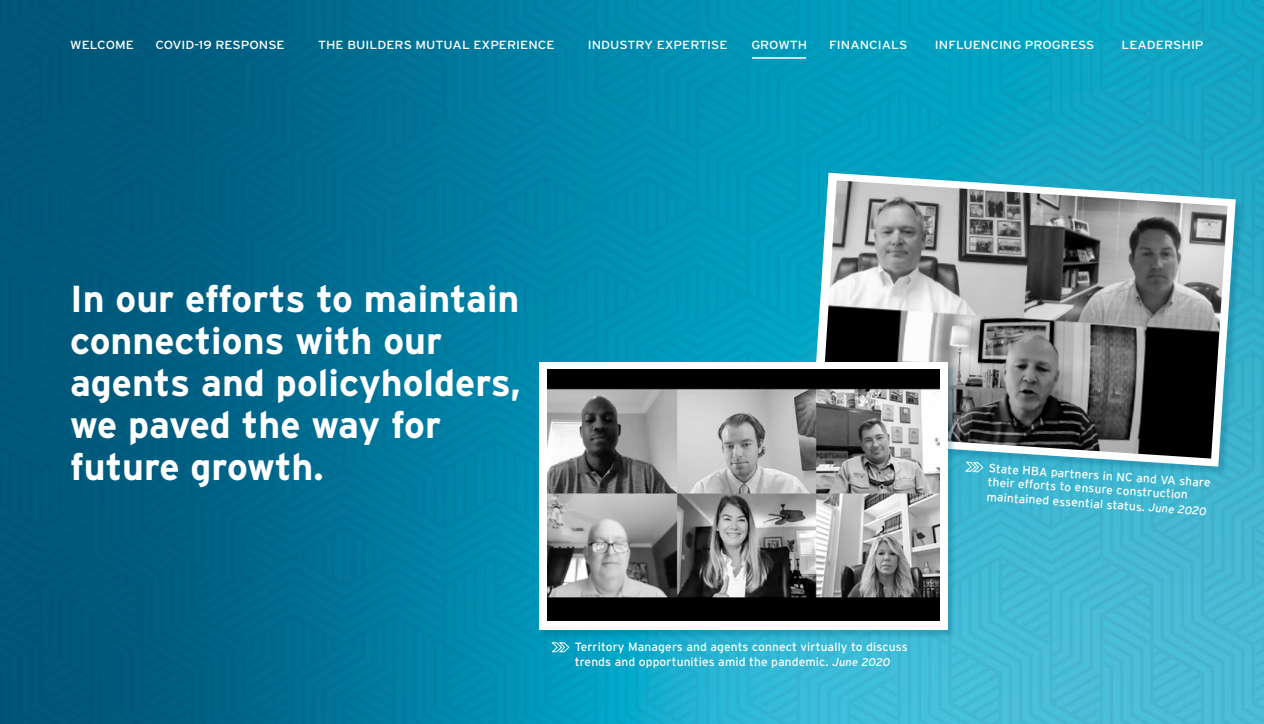
<style>
.page{position:relative;width:1264px;height:724px;background:#fff}
.page>*{position:absolute;margin:0;border:0;box-sizing:border-box;transform-origin:0 0}
.t1{font:700 37.5px/42px "Interstate";color:#fff}
.t2{font:12px/15px "Interstate";letter-spacing:.01em;color:#fff}
.t3{font:11.7px "Interstate";color:#fff;scale:1.12 1}
.s1{font-style:italic;font-size:11.25px}
</style>
<div class="page">
<img style="left:0;top:0;width:1264px;height:724px">
<svg style="left:552px;top:642px;width:17px;height:10px"></svg>
<div style="left:812px;top:173px;width:432px;height:303px;background:#005a7c;opacity:.27"></div>
<svg style="left:811px;top:173px;width:424px;height:293px"></svg>
<img style="left:820px;top:180px;width:407px;height:278px">
<div style="left:540px;top:363px;width:416px;height:276px;background:#005a7c;opacity:.27"></div>
<div style="left:539px;top:362px;width:408px;height:267px;background:#fff"></div>
<img style="left:548px;top:369px;width:391px;height:251px">
<hr style="left:752px;top:57px;width:54px;height:2px;background:#fff">
<p class="t3" style="left:70px;top:38px;width:58px">WELCOME</p>
<p class="t3" style="left:155px;top:38px;width:117px">COVID-19 RESPONSE</p>
<p class="t3" style="left:318px;top:38px;width:213px">THE BUILDERS MUTUAL EXPERIENCE</p>
<p class="t3" style="left:588px;top:38px;width:126px">INDUSTRY EXPERTISE</p>
<p class="t3" style="left:751px;top:38px;width:51px">GROWTH</p>
<p class="t3" style="left:829px;top:38px;width:71px">FINANCIALS</p>
<p class="t3" style="left:935px;top:38px;width:144px">INFLUENCING PROGRESS</p>
<p class="t3" style="left:1121px;top:38px;width:75px">LEADERSHIP</p>
<h1 class="t1" style="left:70px;top:277px;width:452px">In our efforts to maintain connections with our agents and policyholders, we paved the way for future growth.</h1>
<p class="t2" style="left:575px;top:639px;width:334px">Territory Managers and agents connect virtually to discuss trends and opportunities amid the pandemic. <span class="s1">June 2020</span></p>
<p class="t2" style="left:989px;top:461px;width:224px;line-height:13.5px;rotate:4deg">State HBA partners in NC and VA share their efforts to ensure construction</p>
<p class="t2" style="left:987px;top:488px;width:222px;rotate:4deg">maintained essential status. <span class="s1">June 2020</span></p>
</div>
